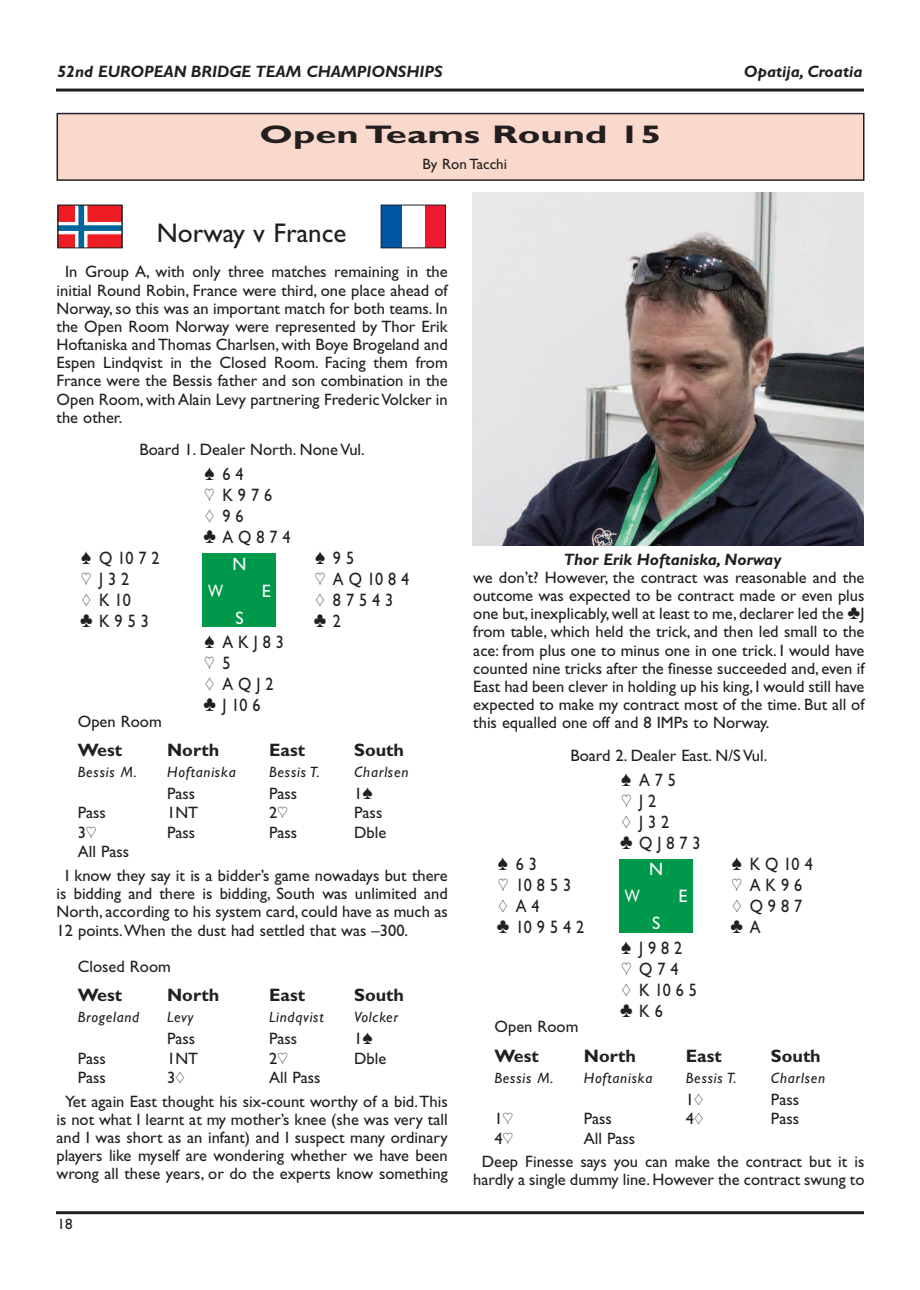
<style>
.page{position:relative;width:920px;height:1290px;background:#fff}
.page>*{position:absolute;margin:0;border:0;box-sizing:border-box;transform-origin:0 0}
.t1{font:27px "Gill Sans Bridge";color:#231f20}
.t2{font:700 25.5px "Gill Sans Bridge";color:#231f20;scale:1.5 1}
.t3{font:18px/21px "Gill Sans Bridge";letter-spacing:.305em;color:#231f20;scale:.9 1}
.t4{font:700 18px "Gill Sans Bridge";color:#231f20}
.t5{font:18px "Gill Sans Bridge";color:#fff}
.t6{font:18px "Gill Sans Bridge";color:#fff;scale:.8 1}
.t7{font:16.5px/18.1px "Gill Sans Bridge";color:#231f20;text-align:justify}
.t8{font:italic 700 16.5px "Gill Sans Bridge";color:#231f20}
.t9{font:italic 15px "Gill Sans Bridge";letter-spacing:.05em;color:#231f20}
.t10{font:15px "Gill Sans Bridge";color:#231f20}
</style>
<div class="page">
<hr style="left:56px;top:1211px;width:808px;height:3px;background:#231f20">
<hr style="left:56px;top:89px;width:808px;height:3px;background:#231f20">
<div style="left:203px;top:553px;width:73px;height:74px;background:#00984a"></div>
<div style="left:619px;top:859px;width:74px;height:74px;background:#00984a"></div>
<div style="left:57px;top:114px;width:807px;height:66px;background:#f9d9cb"></div>
<div style="left:57px;top:113px;width:807px;height:68px;border:2px solid #231f20"></div>
<svg style="left:60px;top:207px;width:60px;height:39px"></svg>
<div style="left:58px;top:205px;width:64px;height:43px;border:1px solid #231f20"></div>
<svg style="left:383px;top:207px;width:61px;height:39px"></svg>
<div style="left:381px;top:205px;width:65px;height:43px;border:1px solid #231f20"></div>
<img style="left:473px;top:193px;width:391px;height:352px">
<p class="t8" style="left:58px;top:62px;width:387px">52nd EUROPEAN BRIDGE TEAM CHAMPIONSHIPS</p>
<p class="t8" style="left:744px;top:62px;width:120px">Opatija, Croatia</p>
<h2 class="t2" style="left:260px;top:119px;width:269px">Open Teams Round 15</h2>
<p class="t10" style="left:422px;top:155px;width:86px">By Ron Tacchi</p>
<h1 class="t1" style="left:157px;top:217px;width:191px">Norway v France</h1>
<p class="t7" style="left:57px;top:263px;width:393px;text-indent:9px">In Group A, with only three matches remaining in the initial Round Robin, France were third, one place ahead of Norway, so this was an important match for both teams. In the Open Room Norway were represented by Thor Erik Hoftaniska andThomas Charlsen, with Boye Brogeland and Espen Lindqvist in the Closed Room. Facing them from France were the Bessis father and son combination in the Open Room, with Alain Levy partnering FredericVolcker in the other.</p>
<p class="t7" style="left:139px;top:440px;width:227px">Board 1. Dealer North. None Vul.</p>
<p class="t3" style="left:203px;top:463px;width:98px">[64<br>] K976 {96 }AQ874</p>
<p class="t3" style="left:81px;top:547px;width:89px">[ Q1072</p>
<p class="t3" style="left:315px;top:547px;width:45px">[95</p>
<p class="t3" style="left:81px;top:568px;width:55px">] J32</p>
<p class="t3" style="left:315px;top:568px;width:106px">] AQ1084</p>
<p class="t3" style="left:82px;top:589px;width:56px">{ K10</p>
<p class="t3" style="left:316px;top:589px;width:88px">{ 87543</p>
<p class="t3" style="left:80px;top:610px;width:78px">}K953</p>
<p class="t3" style="left:314px;top:610px;width:32px">} 2</p>
<p class="t3" style="left:203px;top:631px;width:91px">[ AKJ83 ] 5<br>{ AQJ2 }J106</p>
<p class="t7" style="left:78px;top:712px;width:85px">Open Room</p>
<p class="t4" style="left:78px;top:739px;width:46px">West</p>
<p class="t4" style="left:167px;top:739px;width:54px">North</p>
<p class="t4" style="left:269px;top:739px;width:37px">East</p>
<p class="t4" style="left:354px;top:739px;width:51px">South</p>
<p class="t9" style="left:78px;top:763px;width:60px">Bessis M.</p>
<p class="t9" style="left:167px;top:763px;width:70px">Hoftaniska</p>
<p class="t9" style="left:269px;top:763px;width:52px">Bessis T.</p>
<p class="t9" style="left:354px;top:763px;width:56px">Charlsen</p>
<p class="t7" style="left:167px;top:784px;width:30px">Pass</p>
<p class="t7" style="left:269px;top:784px;width:30px">Pass</p>
<p class="t7" style="left:354px;top:784px;width:20px">1[</p>
<p class="t7" style="left:78px;top:804px;width:30px">Pass</p>
<p class="t7" style="left:167px;top:804px;width:33px">1NT</p>
<p class="t7" style="left:269px;top:804px;width:20px">2]</p>
<p class="t7" style="left:354px;top:804px;width:30px">Pass</p>
<p class="t7" style="left:78px;top:823px;width:20px">3]</p>
<p class="t7" style="left:167px;top:823px;width:30px">Pass</p>
<p class="t7" style="left:269px;top:823px;width:30px">Pass</p>
<p class="t7" style="left:354px;top:823px;width:34px">Dble</p>
<p class="t7" style="left:65px;top:840px;width:384px;line-height:23.7px;text-indent:13px">All Pass<br>I know they say it is a bidder’s game nowadays but there</p>
<p class="t7" style="left:57px;top:884px;width:393px">is bidding and there is bidding, South was unlimited and North, according to his system card, could have as much as 12 points.When the dust had settled that was —300.</p>
<p class="t7" style="left:78px;top:957px;width:95px">Closed Room</p>
<p class="t4" style="left:78px;top:985px;width:46px">West</p>
<p class="t4" style="left:167px;top:985px;width:54px">North</p>
<p class="t4" style="left:269px;top:985px;width:37px">East</p>
<p class="t4" style="left:354px;top:985px;width:51px">South</p>
<p class="t9" style="left:78px;top:1008px;width:63px">Brogeland</p>
<p class="t9" style="left:167px;top:1008px;width:28px">Levy</p>
<p class="t9" style="left:269px;top:1008px;width:56px">Lindqvist</p>
<p class="t9" style="left:354px;top:1008px;width:46px">Volcker</p>
<p class="t7" style="left:167px;top:1029px;width:30px">Pass</p>
<p class="t7" style="left:269px;top:1029px;width:30px">Pass</p>
<p class="t7" style="left:354px;top:1029px;width:20px">1[</p>
<p class="t7" style="left:78px;top:1049px;width:30px">Pass</p>
<p class="t7" style="left:167px;top:1049px;width:33px">1NT</p>
<p class="t7" style="left:269px;top:1049px;width:20px">2]</p>
<p class="t7" style="left:354px;top:1049px;width:34px">Dble</p>
<p class="t7" style="left:78px;top:1068px;width:30px">Pass</p>
<p class="t7" style="left:167px;top:1068px;width:19px">3{</p>
<p class="t5" style="left:232px;top:553px;width:16px">N</p>
<p class="t6" style="left:208px;top:580px;width:20px">W</p>
<p class="t5" style="left:262px;top:580px;width:10px">E</p>
<p class="t5" style="left:235px;top:607px;width:10px">S</p>
<p class="t7" style="left:65px;top:1065px;width:384px;line-height:23.7px;text-indent:204px">All Pass<br>Yet again East thought his six-count worthy of a bid.This</p>
<p class="t7" style="left:57px;top:1110px;width:393px">is not what I learnt at my mother’s knee (she was very tall and I was short as an infant) and I suspect many ordinary players like myself are wondering whether we have been wrong all these years, or do the experts know something</p>
<p class="t10" style="left:58px;top:1215px;width:16px">18</p>
<p class="t8" style="left:564px;top:549px;width:219px">Thor Erik Hoftaniska, Norway</p>
<p class="t7" style="left:473px;top:568px;width:393px">we don’t? However, the contract was reasonable and the outcome was expected to be contract made or even plus one but, inexplicably,well at least to me, declarer led the }J from table, which held the trick, and then led small to the ace: from plus one to minus one in one trick. I would have counted nine tricks after the finesse succeeded and, even if East had been clever in holding up his king, I would still have expected to make my contract most of the time. But all of this equalled one off and 8 IMPs to Norway.</p>
<p class="t7" style="left:570px;top:746px;width:198px">Board 2. Dealer East. N/S Vul.</p>
<p class="t3" style="left:620px;top:769px;width:91px">[ A75 ]J2<br>{ J32 }QJ873</p>
<p class="t3" style="left:498px;top:853px;width:45px">[63</p>
<p class="t3" style="left:732px;top:853px;width:91px">[ KQ104</p>
<p class="t3" style="left:498px;top:874px;width:83px">] 10853</p>
<p class="t3" style="left:732px;top:874px;width:80px">] AK96</p>
<p class="t3" style="left:498px;top:895px;width:47px">{A4</p>
<p class="t3" style="left:732px;top:895px;width:79px">{ Q987</p>
<p class="t3" style="left:497px;top:916px;width:99px">}109542</p>
<p class="t3" style="left:731px;top:916px;width:35px">} A</p>
<p class="t3" style="left:620px;top:937px;width:87px">[ J982<br>] Q74<br>{ K1065 }K6</p>
<p class="t7" style="left:494px;top:1017px;width:85px">Open Room</p>
<p class="t4" style="left:494px;top:1045px;width:46px">West</p>
<p class="t4" style="left:584px;top:1045px;width:54px">North</p>
<p class="t4" style="left:686px;top:1045px;width:37px">East</p>
<p class="t4" style="left:771px;top:1045px;width:51px">South</p>
<p class="t9" style="left:494px;top:1069px;width:60px">Bessis M.</p>
<p class="t9" style="left:584px;top:1069px;width:70px">Hoftaniska</p>
<p class="t9" style="left:686px;top:1069px;width:52px">Bessis T.</p>
<p class="t9" style="left:771px;top:1069px;width:56px">Charlsen</p>
<p class="t7" style="left:686px;top:1090px;width:19px">1{</p>
<p class="t7" style="left:771px;top:1090px;width:30px">Pass</p>
<p class="t7" style="left:494px;top:1109px;width:20px">1]</p>
<p class="t7" style="left:584px;top:1109px;width:30px">Pass</p>
<p class="t7" style="left:686px;top:1109px;width:19px">4{</p>
<p class="t7" style="left:771px;top:1109px;width:30px">Pass</p>
<p class="t7" style="left:494px;top:1129px;width:20px">4]</p>
<p class="t5" style="left:649px;top:858px;width:16px">N</p>
<p class="t6" style="left:625px;top:885px;width:20px">W</p>
<p class="t5" style="left:678px;top:885px;width:10px">E</p>
<p class="t5" style="left:652px;top:913px;width:10px">S</p>
<p class="t7" style="left:482px;top:1126px;width:384px;line-height:23.7px;text-indent:102px">All Pass<br>Deep Finesse says you can make the contract but it is</p>
<p class="t7" style="left:473px;top:1170px;width:393px">hardly a single dummy line. However the contract swung to</p>
</div>
